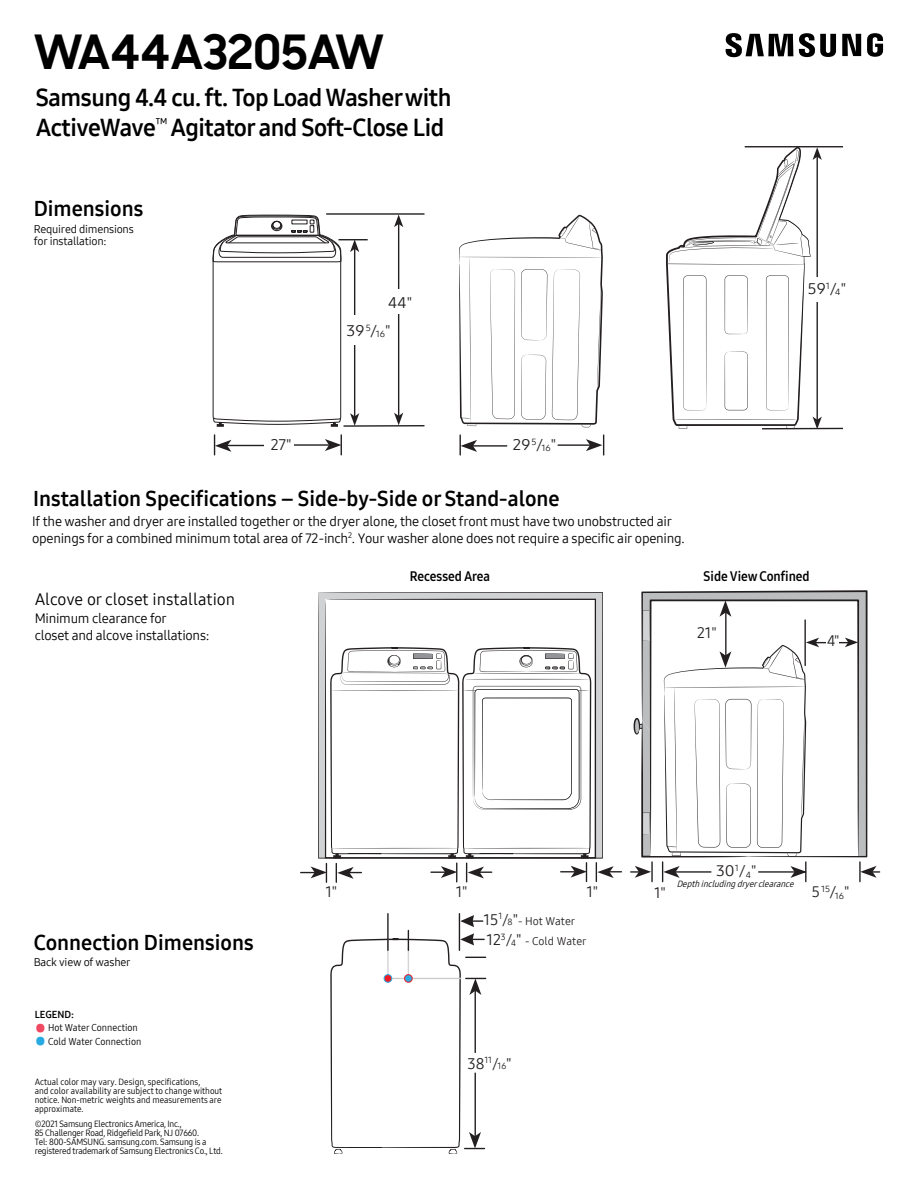
<style>
.page{position:relative;width:918px;height:1188px;background:#fff}
.page>*{position:absolute;margin:0;border:0;box-sizing:border-box;transform-origin:0 0}
.t1{font:700 48px "Samsung Sharp Sans";color:#000}
.t2{font:24px/30px "Samsung One 700";letter-spacing:-.02em;color:#000}
.SubHD_-_Model_Def{font:21px "Samsung One 700";color:#000}
.SubHD_-_Model_Def-2{font:16.5px "Samsung One 400";color:#000}
.t3{font:15.3px "Samsung One 400";color:#231f20;scale:1.07 1}
.t4{font:15.3px "Samsung One 400";color:#231f20}
.t5{font:15.15px "Samsung One 400";color:#231f20}
.t6{font:15.15px "Samsung One 400";color:#231f20;scale:1.07 1}
.Feature_BCopy{font:13.5px/16.5px "Samsung One 400";letter-spacing:-.02em;color:#000}
.t7{font:13.5px "Samsung One 700 C";color:#000}
.Feature_BCopy-2{font:11.25px/12.8px "Samsung One 400";letter-spacing:-.02em;color:#000}
.t8{font:11.1px "Samsung One 400";color:#231f20}
.t9{font:9.9px "Samsung One 400 C";color:#000}
.t10{font:9.9px "Samsung One 700";color:#000}
.t11{font:9px/9px "Samsung One 400 C";letter-spacing:-.02em;color:#000}
.t12{font:9px/9px "Samsung One 400 C";color:#000}
.t13{font:italic 9px "Samsung One 400 C";color:#000}
.t14{font:8.85px "Samsung One 400";color:#231f20;scale:1.07 1}
.s1{font-size:26.55px;color:#ef4860}
.s2{font-size:26.55px;color:#27aae1}
.s3{font-size:15.3px}
.s4{font-size:9px}
.s5{font-size:15.15px}
</style>
<div class="page">
<svg style="left:726px;top:33px;width:157px;height:24px"></svg>
<svg style="left:641px;top:590px;width:227px;height:267px;fill:#bbbdbf"></svg>
<svg style="left:650px;top:599px;width:209px;height:257px"></svg>
<svg style="left:318px;top:592px;width:285px;height:55px;fill:#d0d2d3"></svg>
<svg style="left:325px;top:599px;width:271px;height:48px"></svg>
<svg style="left:301px;top:647px;width:320px;height:235px"></svg>
<svg style="left:845px;top:638px;width:13px;height:9px"></svg>
<hr style="left:814px;top:642px;width:37px;height:1px;background:#231f20">
<div style="left:826px;top:628px;width:13px;height:31px;background:#fff"></div>
<hr style="left:859px;top:862px;width:2px;height:20px;background:#231f20">
<svg style="left:860px;top:866px;width:20px;height:12px"></svg>
<svg style="left:631px;top:600px;width:188px;height:282px"></svg>
<hr style="left:725px;top:609px;width:2px;height:48px;background:#231f20">
<hr style="left:387px;top:914px;width:2px;height:36px;background:#231f20">
<hr style="left:459px;top:914px;width:1px;height:36px;background:#231f20">
<svg style="left:330px;top:915px;width:156px;height:239px"></svg>
<div style="left:384px;top:975px;width:8px;height:7px;background:#ed1c24;border-radius:50%"></div>
<div style="left:384px;top:974px;width:8px;height:8px;border:1px solid #29abe2;border-radius:50%"></div>
<div style="left:405px;top:975px;width:7px;height:7px;background:#29abe2;border-radius:50%"></div>
<div style="left:404px;top:974px;width:8px;height:8px;border:1px solid #ed1c24;border-radius:50%"></div>
<hr style="left:287px;top:444px;width:49px;height:2px;background:#231f20">
<svg style="left:325px;top:435px;width:17px;height:20px"></svg>
<svg style="left:214px;top:435px;width:17px;height:20px"></svg>
<hr style="left:326px;top:213px;width:98px;height:2px;background:#231f20">
<hr style="left:344px;top:425px;width:80px;height:2px;background:#231f20">
<hr style="left:222px;top:445px;width:49px;height:1px;background:#231f20">
<hr style="left:398px;top:222px;width:1px;height:195px;background:#231f20">
<svg style="left:394px;top:215px;width:9px;height:12px"></svg>
<svg style="left:394px;top:413px;width:9px;height:12px"></svg>
<hr style="left:464px;top:445px;width:43px;height:2px;background:#231f20">
<hr style="left:558px;top:444px;width:40px;height:2px;background:#231f20">
<svg style="left:586px;top:435px;width:18px;height:20px"></svg>
<svg style="left:460px;top:435px;width:17px;height:20px"></svg>
<hr style="left:745px;top:146px;width:98px;height:1px;background:#231f20">
<hr style="left:762px;top:428px;width:81px;height:1px;background:#231f20">
<svg style="left:212px;top:214px;width:156px;height:213px"></svg>
<div style="left:273px;top:221px;width:8px;height:8px;background:#fff;border-radius:50%"></div>
<div style="left:273px;top:221px;width:8px;height:8px;border:1px solid #231f20;border-radius:50%"></div>
<div style="left:273px;top:221px;width:8px;height:7px;border:1px solid #231f20;border-radius:50%"></div>
<div style="left:271px;top:221px;width:11px;height:10px;border:1px solid #231f20;border-radius:50%"></div>
<div style="left:264px;top:430px;width:30px;height:29px;background:#fff"></div>
<div style="left:342px;top:316px;width:47px;height:26px;background:#fff"></div>
<div style="left:383px;top:290px;width:46px;height:24px;background:#fff"></div>
<svg style="left:459px;top:215px;width:144px;height:212px"></svg>
<svg style="left:666px;top:147px;width:156px;height:282px"></svg>
<p class="t1" style="left:34px;top:17px;width:352px">WA44A3205AW</p>
<p class="t2" style="left:36px;top:82px;width:417px">Samsung 4.4 cu. ft. Top Load Washer with<br>ActiveWave<sup>™</sup> Agitator and Soft-Close Lid</p>
<p class="SubHD_-_Model_Def" style="left:34px;top:195px;width:111px">Dimensions</p>
<p class="Feature_BCopy-2" style="left:34px;top:222px;width:102px">Required dimensions for installation:</p>
<p class="t3" style="left:388px;top:292px;width:24px">44"</p>
<p class="t3" style="left:347px;top:320px;width:42px">39<sup>5</sup>/<sub>16</sub>"</p>
<p class="t4" style="left:277px;top:434px;width:10px">4</p>
<p class="t3" style="left:513px;top:434px;width:42px">29<sup>5</sup>/<sub>16</sub>"</p>
<p class="t4" style="left:271px;top:434px;width:22px">27"</p>
<p class="t5" style="left:391px;top:481px;width:22px">27"</p>
<p class="t5" style="left:397px;top:481px;width:10px">4</p>
<p class="SubHD_-_Model_Def" style="left:33px;top:484px;width:528px">Installation Specifications – Side-by-Side or Stand-alone</p>
<p class="Feature_BCopy" style="left:32px;top:513px;width:654px">If the washer and dryer are installed together or the dryer alone, the closet front must have two unobstructed air openings for a combined minimum total area of 72-inch<sup>2</sup>. Your washer alone does not require a specific air opening.</p>
<p class="t3" style="left:808px;top:278px;width:37px">59<sup>1</sup>/<sub>4</sub>"</p>
<p class="SubHD_-_Model_Def-2" style="left:35px;top:588px;width:202px">Alcove or closet installation</p>
<p class="Feature_BCopy" style="left:35px;top:610px;width:176px">Minimum clearance for<br>closet and alcove installations:</p>
<p class="t7" style="left:410px;top:568px;width:82px">Recessed Area</p>
<p class="t7" style="left:704px;top:568px;width:108px">Side View Confined</p>
<p class="t5" style="left:697px;top:622px;width:21px">21"</p>
<p class="t5" style="left:827px;top:631px;width:14px">4"</p>
<p class="SubHD_-_Model_Def" style="left:34px;top:929px;width:221px">Connection Dimensions</p>
<p class="Feature_BCopy-2" style="left:34px;top:956px;width:98px">Back view of washer</p>
<p class="t10" style="left:35px;top:1008px;width:41px">LEGEND:</p>
<p class="t9" style="left:35px;top:1021px;width:105px"><span class="s1">•</span> Hot Water Connection</p>
<p class="t9" style="left:35px;top:1034px;width:108px"><span class="s2">•</span> Cold Water Connection</p>
<p class="t12" style="left:35px;top:1077px;width:189px">Actual color may vary. Design, specifications,<br>and color availability are subject to change without notice. Non-metric weights and measurements are approximate.</p>
<p class="t11" style="left:35px;top:1119px;width:190px">©2021 Samsung Electronics America, Inc.,<br>85 Challenger Road, Ridgefield Park, NJ 07660.<br>Tel: 800-SAMSUNG. samsung.com. Samsung is a registered trademark of Samsung Electronics Co., Ltd.</p>
<p class="t5" style="left:325px;top:882px;width:13px">1"</p>
<p class="t5" style="left:456px;top:882px;width:13px">1"</p>
<p class="t8" style="left:484px;top:913px;width:93px"><span class="s3">15</span><sup>1</sup><span class="s3">/</span><span class="s4">8</span><span class="s3">"</span>- Hot Water</p>
<p class="t5" style="left:586px;top:882px;width:13px">1"</p>
<p class="t8" style="left:486px;top:934px;width:102px"><span class="s3">12</span><sup>3</sup><span class="s3">/</span><span class="s4">4</span><span class="s3">"</span> - Cold Water</p>
<p class="t4" style="left:467px;top:1053px;width:46px">38<sup>11</sup>/<span class="s4">16</span>"</p>
<p class="t6" style="left:716px;top:861px;width:39px">30<sup>1</sup>/<sub>4</sub>"</p>
<p class="t13" style="left:677px;top:878px;width:121px">Depthincludingdryerclearance</p>
<p class="t5" style="left:654px;top:882px;width:13px">1"</p>
<p class="t14" style="left:812px;top:886px;width:36px"><span class="s5">5</span>15<span class="s5">/</span>16<span class="s5">"</span></p>
</div>
